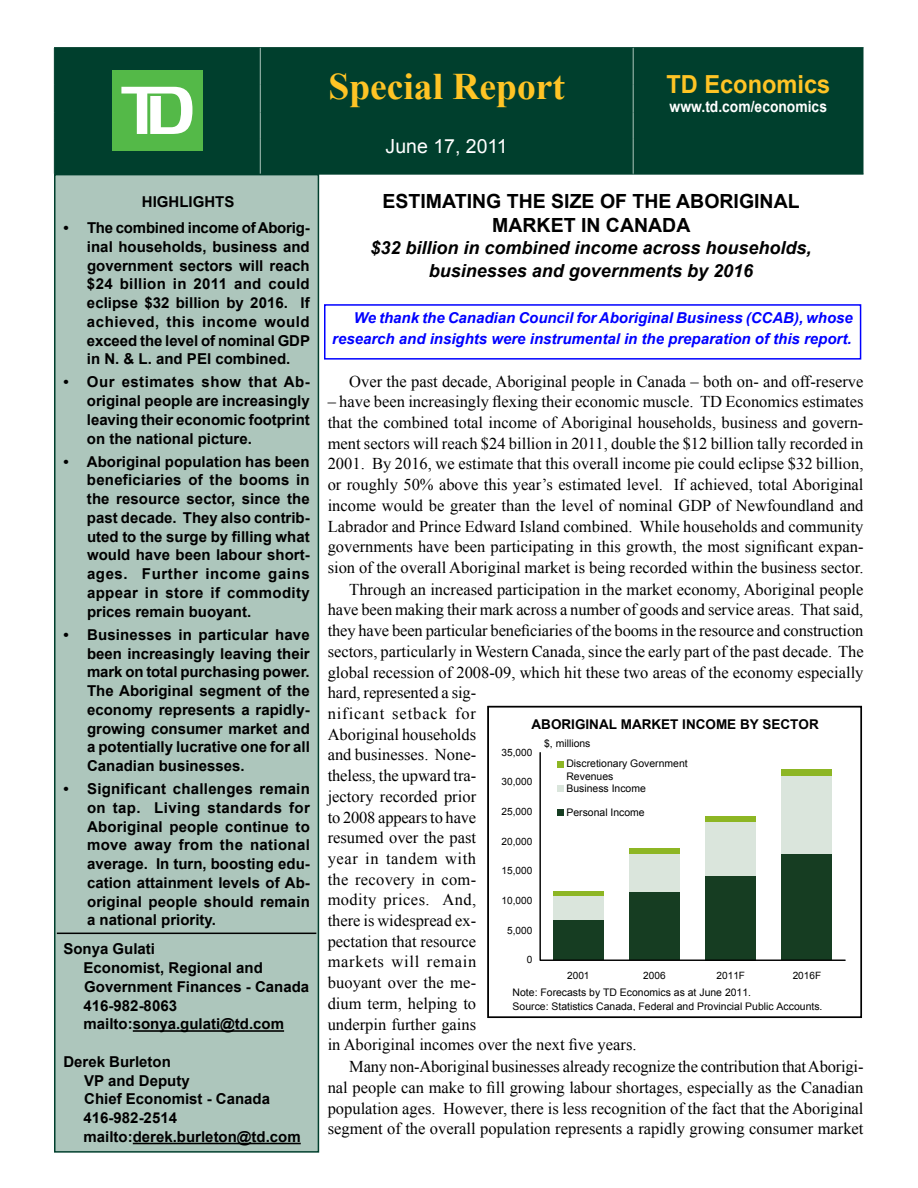
<style>
.page{position:relative;width:918px;height:1188px;background:#fff}
.page>*{position:absolute;margin:0;border:0;box-sizing:border-box;transform-origin:0 0}
.t1{font:700 37.5px "Times New Roman";color:#ffc425}
.t2{font:700 24.9px "Arial";color:#ffc425;scale:.95 1}
.t3{font:700 19.5px/24px "Arial";color:#000;text-align:center}
.t4{font:19.5px "Arial";color:#fff}
.t5{font:italic 700 18px/22.5px "Arial";color:#000;text-align:center}
.t6{font:16.5px "Times New Roman";color:#000}
.t7{font:16.5px "Times New Roman";letter-spacing:.055em;color:#000}
.t8{font:16.5px "Times New Roman";letter-spacing:.025em;color:#000}
.t9{font:16.5px "Times New Roman";letter-spacing:.04em;color:#000}
.t10{font:16.5px "Times New Roman";letter-spacing:.035em;color:#000}
.t11{font:700 15.6px "Arial";color:#fff;scale:.89 1}
.t12{font:700 15px/18.8px "Arial";color:#000;text-align:justify}
.t13{font:italic 700 15px/20.7px "Arial";color:#00f;text-align:right}
.t14{font:700 13.5px "Arial";color:#000}
.t15{font:10.5px/12.1px "Arial";color:#000}
.t16{font:10.05px "Arial";color:#000}
</style>
<div class="page">
<div style="left:55px;top:48px;width:809px;height:126px;background:#003f2d"></div>
<hr style="left:54px;top:47px;width:206px;height:1px;background:#003f2d">
<hr style="left:55px;top:84px;width:205px;height:1px;background:#003f2d">
<hr style="left:55px;top:112px;width:205px;height:1px;background:#003f2d">
<hr style="left:55px;top:139px;width:205px;height:1px;background:#003f2d">
<hr style="left:54px;top:48px;width:1px;height:36px;background:#003f2d">
<svg style="left:54px;top:84px;width:1px;height:55px"></svg>
<hr style="left:54px;top:139px;width:1px;height:35px;background:#003f2d">
<hr style="left:260px;top:47px;width:373px;height:1px;background:#003f2d">
<hr style="left:260px;top:174px;width:373px;height:1px;background:#003f2d">
<hr style="left:260px;top:48px;width:1px;height:36px;background:#adc6bc">
<svg style="left:260px;top:84px;width:1px;height:55px"></svg>
<hr style="left:260px;top:139px;width:1px;height:35px;background:#adc6bc">
<hr style="left:633px;top:47px;width:231px;height:1px;background:#003f2d">
<hr style="left:633px;top:174px;width:231px;height:1px;background:#003f2d">
<hr style="left:633px;top:48px;width:1px;height:36px;background:#adc6bc">
<svg style="left:633px;top:84px;width:1px;height:55px"></svg>
<hr style="left:633px;top:139px;width:1px;height:35px;background:#adc6bc">
<div style="left:54px;top:174px;width:265px;height:979px;background:#adc6bc;border:2px solid #003f2d"></div>
<div style="left:112px;top:70px;width:90px;height:82px;background:#54b948"></div>
<svg style="left:121px;top:87px;width:71px;height:47px"></svg>
<hr style="left:133px;top:1030px;width:151px;height:2px;background:#000">
<hr style="left:133px;top:1143px;width:168px;height:1px;background:#000">
<hr style="left:57px;top:933px;width:259px;height:1px;background:#000">
<svg style="left:539px;top:752px;width:307px;height:209px"></svg>
<div style="left:543px;top:757px;width:157px;height:75px;background:#fff"></div>
<div style="left:557px;top:761px;width:7px;height:6px;background:#8db624"></div>
<div style="left:557px;top:785px;width:7px;height:7px;background:#dae5dc"></div>
<div style="left:557px;top:809px;width:7px;height:7px;background:#163d22"></div>
<div style="left:487px;top:706px;width:375px;height:312px;border:1px solid #000"></div>
<div style="left:324px;top:304px;width:537px;height:56px;border:2px solid #00f"></div>
<p class="t12" style="left:142px;top:193px;width:94px">HIGHLIGHTS</p>
<p class="t12" style="left:87px;top:219px;width:225px;text-indent:-24px">• The combined income ofAborig&shy;inal households, business and government sectors will reach $24 billion in 2011 and could eclipse $32 billion by 2016. If achieved, this income would exceed the level of nominal GDP in N. &amp; L. and PEI combined.</p>
<p class="t12" style="left:87px;top:373px;width:224px;text-indent:-24px">• Our estimates show that Ab&shy;original people are increasingly leaving their economic footprint on the national picture.</p>
<p class="t12" style="left:87px;top:453px;width:224px;text-indent:-24px">• Aboriginal population has been beneficiaries of the booms in the resource sector, since the past decade. They also contrib&shy;uted to the surge by filling what would have been labour short&shy;ages. Further income gains appear in store if commodity prices remain buoyant.</p>
<p class="t12" style="left:87px;top:626px;width:224px;text-indent:-24px">• Businesses in particular have been increasingly leaving their mark on total purchasing power.<br>The Aboriginal segment of the economy represents a rapidly&shy;growing consumer market and a potentially lucrative one for all Canadian businesses.</p>
<p class="t12" style="left:87px;top:780px;width:224px;text-indent:-24px">• Significant challenges remain on tap. Living standards for Aboriginal people continue to move away from the national average. In turn, boosting edu&shy;cation attainment levels of Ab&shy;original people should remain a national priority.</p>
<p class="t12" style="left:84px;top:940px;width:227px;text-align:left;text-indent:-20px">Sonya Gulati<br>Economist, Regional and<br>Government Finances - Canada<br>416-982-8063 mailto:sonya.gulati@td.com</p>
<p class="t12" style="left:84px;top:1053px;width:219px;text-align:left;text-indent:-20px">Derek Burleton<br>VP and Deputy<br>Chief Economist - Canada<br>416-982-2514 mailto:derek.burleton@td.com</p>
<h1 class="t1" style="left:329px;top:60px;width:238px">Special Report</h1>
<h2 class="t2" style="left:666px;top:68px;width:174px">TD Economics</h2>
<p class="t11" style="left:670px;top:96px;width:178px">www.td.com/economics</p>
<p class="t4" style="left:386px;top:133px;width:124px">June 17, 2011</p>
<p class="t3" style="left:383px;top:190px;width:419px">ESTIMATING THE SIZE OF THE ABORIGINAL<br>MARKET IN CANADA</p>
<p class="t5" style="left:370px;top:237px;width:443px">$32 billion in combined income across households, businesses and governments by 2016</p>
<p class="t13" style="left:332px;top:308px;width:522px">We thank the Canadian Council for Aboriginal Business (CCAB), whose research and insights were instrumental in the preparation of this report.</p>
<p class="t6" style="left:349px;top:370px;width:516px">Over the past decade, Aboriginal people in Canada – both on- and off-reserve</p>
<p class="t6" style="left:328px;top:391px;width:537px">– have been increasingly flexing their economic muscle. TD Economics estimates</p>
<p class="t6" style="left:328px;top:411px;width:537px">that the combined total income of Aboriginal households, business and govern-</p>
<p class="t6" style="left:328px;top:432px;width:537px">ment sectors will reach $24 billion in 2011, double the $12 billion tally recorded in</p>
<p class="t6" style="left:328px;top:453px;width:537px">2001. By 2016, we estimate that this overall income pie could eclipse $32 billion,</p>
<p class="t6" style="left:328px;top:474px;width:537px">or roughly 50% above this year’s estimated level. If achieved, total Aboriginal</p>
<p class="t6" style="left:328px;top:494px;width:537px">income would be greater than the level of nominal GDP of Newfoundland and</p>
<p class="t6" style="left:328px;top:515px;width:537px">Labrador and Prince Edward Island combined. While households and community</p>
<p class="t6" style="left:328px;top:536px;width:537px">governments have been participating in this growth, the most significant expan-</p>
<p class="t6" style="left:328px;top:556px;width:537px">sion of the overall Aboriginal market is being recorded within the business sector.</p>
<p class="t6" style="left:349px;top:578px;width:516px">Through an increased participation in the market economy, Aboriginal people</p>
<p class="t6" style="left:328px;top:599px;width:537px">have been making their mark across a number of goods and service areas. That said,</p>
<p class="t6" style="left:328px;top:620px;width:537px">they have been particular beneficiaries of the booms in the resource and construction</p>
<p class="t6" style="left:328px;top:640px;width:538px">sectors, particularly in Western Canada, since the early part of the past decade. The</p>
<p class="t6" style="left:328px;top:661px;width:537px">global recession of 2008-09, which hit these two areas of the economy especially</p>
<p class="t6" style="left:328px;top:682px;width:150px">hard, represented a sig-</p>
<p class="t7" style="left:328px;top:702px;width:150px">nificant setback for</p>
<p class="t6" style="left:328px;top:723px;width:150px">Aboriginal households</p>
<p class="t6" style="left:328px;top:744px;width:150px">and businesses. None-</p>
<p class="t6" style="left:328px;top:765px;width:150px">theless, the upward tra-</p>
<p class="t6" style="left:328px;top:785px;width:150px">jectory recorded prior</p>
<p class="t6" style="left:328px;top:806px;width:150px">to 2008 appears to have</p>
<p class="t6" style="left:328px;top:827px;width:150px">resumed over the past</p>
<p class="t10" style="left:328px;top:847px;width:150px">year in tandem with</p>
<p class="t6" style="left:328px;top:868px;width:150px">the recovery in com-</p>
<p class="t8" style="left:328px;top:889px;width:150px">modity prices. And,</p>
<p class="t6" style="left:328px;top:909px;width:150px">there is widespread ex-</p>
<p class="t6" style="left:328px;top:930px;width:150px">pectation that resource</p>
<p class="t9" style="left:328px;top:951px;width:150px">markets will remain</p>
<p class="t6" style="left:328px;top:972px;width:150px">buoyant over the me-</p>
<p class="t6" style="left:328px;top:992px;width:150px">dium term, helping to</p>
<p class="t6" style="left:328px;top:1013px;width:150px">underpin further gains</p>
<p class="t6" style="left:328px;top:1034px;width:310px">in Aboriginal incomes over the next five years.</p>
<p class="t6" style="left:349px;top:1055px;width:516px">Many non-Aboriginal businesses already recognize the contribution that Aborigi-</p>
<p class="t6" style="left:328px;top:1076px;width:537px">nal people can make to fill growing labour shortages, especially as the Canadian</p>
<p class="t6" style="left:328px;top:1097px;width:537px">population ages. However, there is less recognition of the fact that the Aboriginal</p>
<p class="t6" style="left:328px;top:1118px;width:537px">segment of the overall population represents a rapidly growing consumer market</p>
<p class="t14" style="left:532px;top:715px;width:289px">ABORIGINAL MARKET INCOME BY SECTOR</p>
<p class="t15" style="left:544px;top:738px;width:48px">$, millions</p>
<p class="t16" style="left:501px;top:746px;width:32px">35,000</p>
<p class="t15" style="left:566px;top:758px;width:123px">Discretionary Government<br>Revenues<br>Business Income</p>
<p class="t15" style="left:566px;top:806px;width:80px">Personal Income</p>
<p class="t16" style="left:501px;top:775px;width:32px">30,000</p>
<p class="t16" style="left:501px;top:805px;width:32px">25,000</p>
<p class="t16" style="left:501px;top:835px;width:32px">20,000</p>
<p class="t16" style="left:501px;top:864px;width:32px">15,000</p>
<p class="t16" style="left:501px;top:894px;width:32px">10,000</p>
<p class="t16" style="left:507px;top:923px;width:27px">5,000</p>
<p class="t16" style="left:527px;top:953px;width:7px">0</p>
<p class="t16" style="left:567px;top:969px;width:24px">2001</p>
<p class="t16" style="left:643px;top:969px;width:24px">2006</p>
<p class="t16" style="left:717px;top:969px;width:30px">2011F</p>
<p class="t16" style="left:793px;top:969px;width:30px">2016F</p>
<p class="t15" style="left:513px;top:986px;width:311px;line-height:13.6px">Note: Forecasts by TD Economics as at June 2011.<br>Source: Statistics Canada, Federal and Provincial Public Accounts.</p>
</div>
